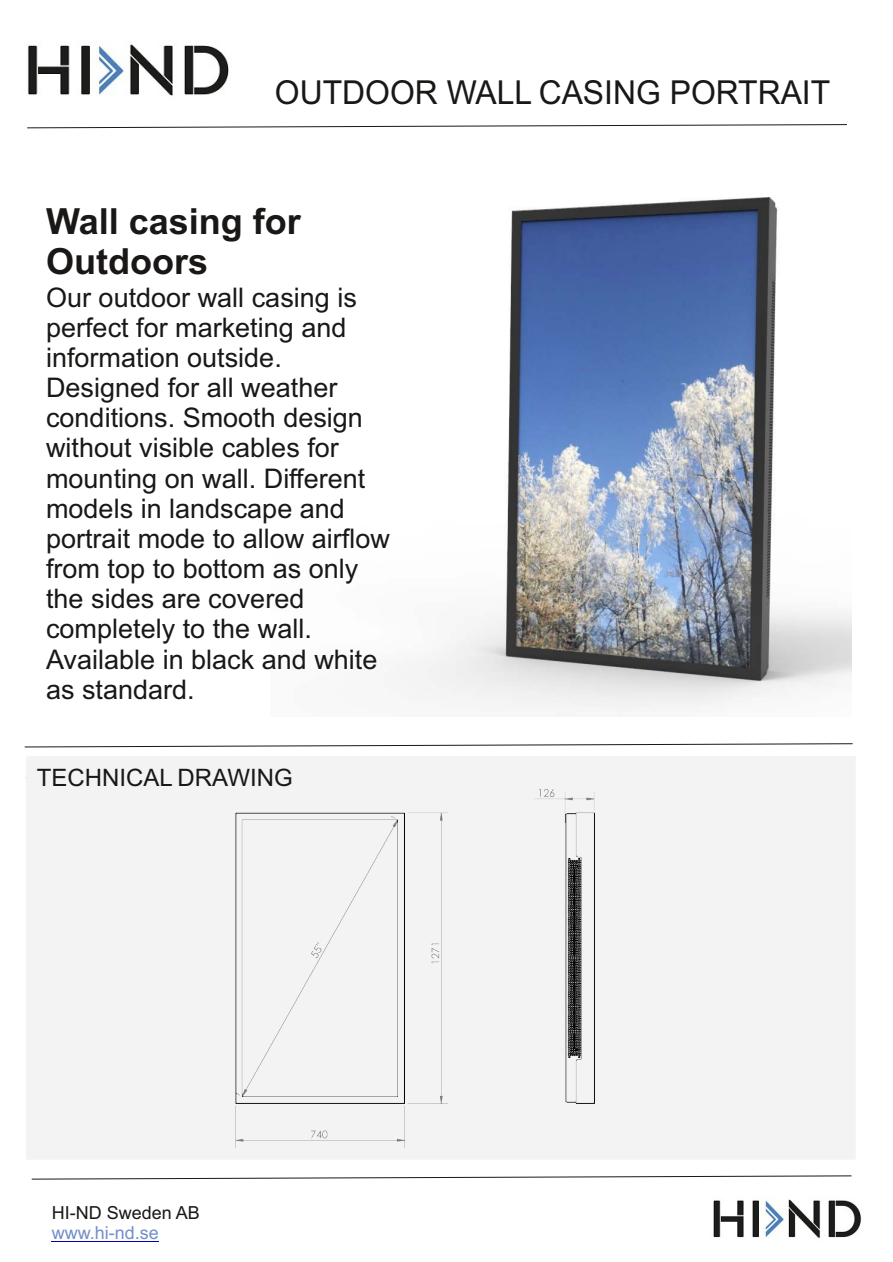
<style>
.page{position:relative;width:893px;height:1262px;background:#fff}
.page>*{position:absolute;margin:0;border:0;box-sizing:border-box;transform-origin:0 0}
.t1{font:700 36px/40.2px "Arial";color:#1a1817}
.t2{font:33px "Arial";color:#1a1817}
.t3{font:27px/30.2px "Arial";color:#1a1817}
.t4{font:24px "Arial";color:#1a1817}
.t5{font:18px "Arial";color:#1a1717}
.t6{font:18px "Arial";color:#738ec8}
</style>
<div class="page">
<svg style="left:27px;top:124px;width:820px;height:5px"></svg>
<svg style="left:31px;top:1175px;width:821px;height:5px"></svg>
<svg style="left:24px;top:743px;width:829px;height:5px"></svg>
<div style="left:26px;top:757px;width:829px;height:402px;background:#f3f3f3"></div>
<div style="left:179px;top:780px;width:487px;height:379px;background:#f3f3f3"></div>
<img style="left:403px;top:197px;width:448px;height:515px">
<hr style="left:52px;top:1240px;width:107px;height:1px;background:#0000c2">
<img style="left:713px;top:1199px;width:149px;height:39px">
<img style="left:28px;top:44px;width:201px;height:52px">
<p class="t2" style="left:275px;top:80px;width:557px">OUTDOOR WALL CASING PORTRAIT</p>
<h1 class="t1" style="left:46px;top:205px;width:256px">Wall casing for<br>Outdoors</h1>
<p class="t3" style="left:46px;top:284px;width:345px">Our outdoor wall casing is perfect for marketing and information outside.<br>Designed for all weather conditions. Smooth design without visible cables for mounting on wall. Different models in landscape and portrait mode to allow airflow from top to bottom as only the sides are covered completely to the wall.<br>Available in black and white as standard.</p>
<p class="t4" style="left:37px;top:768px;width:257px">TECHNICAL DRAWING</p>
<p class="t5" style="left:52px;top:1205px;width:150px">HI-ND Sweden AB</p>
<p class="t6" style="left:52px;top:1226px;width:109px">www.hi-nd.se</p>
</div>
